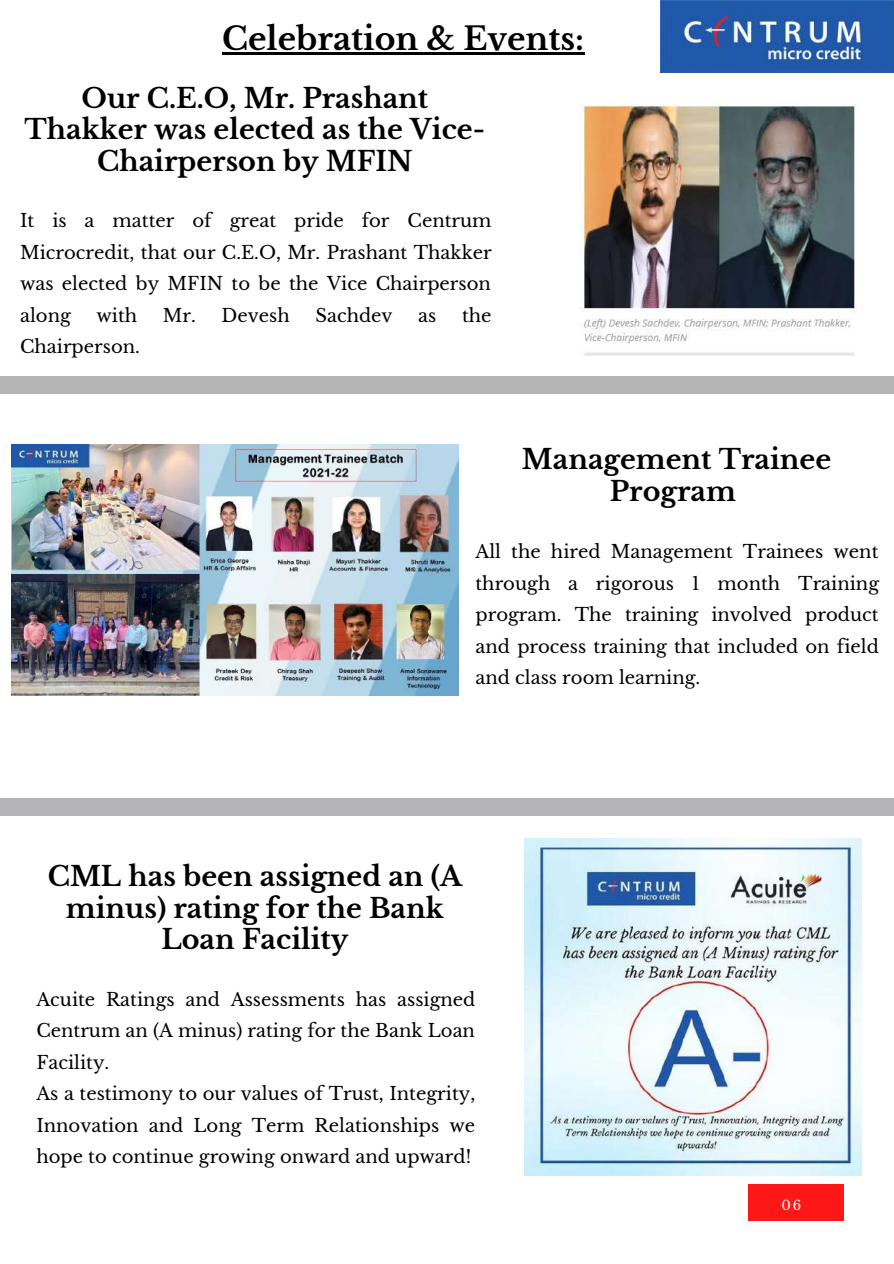
<style>
.page{position:relative;width:894px;height:1264px;background:#fff}
.page>*{position:absolute;margin:0;border:0;box-sizing:border-box;transform-origin:0 0}
.t1{font:700 31.5px "Libre Baskerville";color:#000}
.t2{font:700 27px/31.5px "Libre Baskerville";color:#000;text-align:center}
.t3{font:18px/31.5px "Libre Baskerville";color:#000;text-align:justify}
.t4{font:13.2px "Libre Baskerville";color:#fff}
</style>
<div class="page">
<img style="left:660px;top:0;width:233px;height:72px">
<div style="left:748px;top:1184px;width:95px;height:36px;background:#ff1616"></div>
<div style="left:0;top:376px;width:893px;height:17px;background:#b5b5b8"></div>
<div style="left:0;top:798px;width:893px;height:17px;background:#b5b5b8"></div>
<img style="left:579px;top:104px;width:278px;height:252px">
<img style="left:11px;top:444px;width:447px;height:251px">
<img style="left:524px;top:838px;width:337px;height:337px">
<hr style="left:222px;top:52px;width:362px;height:3px;background:#000">
<h1 class="t1" style="left:222px;top:19px;width:363px">Celebration &amp; Events:</h1>
<h2 class="t2" style="left:25px;top:82px;width:462px">Our C.E.O, Mr. Prashant<br>Thakker was elected as the Vice-<br>Chairperson by MFIN</h2>
<p class="t3" style="left:20px;top:205px;width:473px">It is a matter of great pride for Centrum Microcredit, that our C.E.O, Mr. Prashant Thakker was elected by MFIN to be the Vice Chairperson along</p>
<p class="t3" style="left:96px;top:300px;width:42px">with</p>
<p class="t3" style="left:163px;top:300px;width:128px">Mr. Devesh</p>
<p class="t3" style="left:315px;top:300px;width:79px">Sachdev</p>
<p class="t3" style="left:418px;top:300px;width:20px">as</p>
<p class="t3" style="left:462px;top:300px;width:31px">the</p>
<p class="t3" style="left:20px;top:331px;width:121px">Chairperson.</p>
<h2 class="t2" style="left:521px;top:444px;width:311px">Management Trainee<br>Program</h2>
<p class="t3" style="left:475px;top:536px;width:405px">All the hired Management Trainees went through a rigorous 1 month Training program. The training involved product and process training that included on field and class room learning.</p>
<h2 class="t2" style="left:48px;top:861px;width:415px">CML has been assigned an (A minus) rating for the Bank<br>Loan Facility</h2>
<p class="t3" style="left:36px;top:983px;width:440px;text-align:left">Acuite Ratings and Assessments has assigned Centrum an (A minus) rating for the Bank Loan Facility.<br>As a testimony to our values of Trust, Integrity, Innovation and Long Term Relationships we hope to continue growing onward and upward!</p>
<p class="t4" style="left:781px;top:1196px;width:21px">06</p>
</div>
